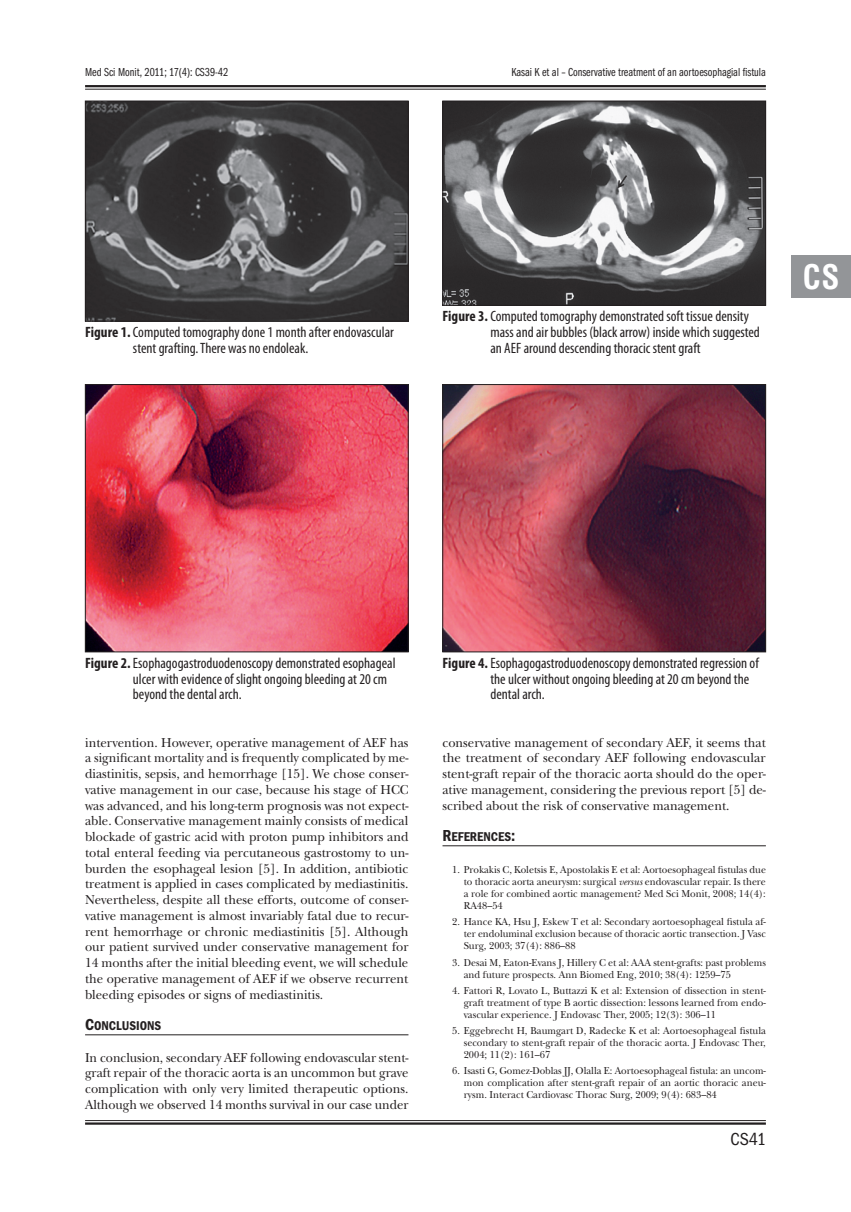
<style>
.page{position:relative;width:851px;height:1212px;background:#fff}
.page>*{position:absolute;margin:0;border:0;box-sizing:border-box;transform-origin:0 0}
.t1{font:33px "Swis 721 Cn EU Bold";color:#fff}
.M1_Pagina_Right{font:18px "Franklin Got Itc TOT Boo Con";color:#231f20}
.MSM_Rycina_tytul{font:condensed 15px/15.8px "Myriad Pro";color:#231f20}
.MSM_Body{font:13.5px/15.8px "New Baskerville";color:#231f20;text-align:justify;scale:.95 1}
.MSM_Body-2{font:13.5px/15.8px "New Baskerville";color:#231f20;text-align:justify;scale:.94 1}
.MSM_Headline_1{font:13.2px "Franklin Got Itc TOT Dem Con SC800";color:#231f20}
.MSM_Referencje_Tytul{font:13.2px "Franklin Got Itc TOT Dem Con SC800";color:#231f20}
.M1_Right{font:12px "Franklin Got Itc TOT Boo Com";color:#231f20}
.M1_Left{font:12px "Franklin Got Itc TOT Boo Com";color:#231f20}
.MSM_Referencje_punkt{font:10.5px/12px "New Baskerville";color:#231f20;text-align:justify;scale:.95 1}
.MSM_Referencje_punkt-2{font:10.5px/12px "New Baskerville";color:#231f20;text-align:justify;scale:.94 1}
.s1{font-weight:700}
.s2{font-size:16.5px}
.s3{font-style:italic}
</style>
<div class="page">
<hr style="left:85px;top:1034px;width:323px;height:1px;background:#231f20">
<hr style="left:442px;top:845px;width:323px;height:1px;background:#231f20">
<img style="left:87px;top:103px;width:319px;height:216px">
<div style="left:85px;top:101px;width:323px;height:220px;border:1px solid #231f20"></div>
<img style="left:444px;top:103px;width:319px;height:201px">
<div style="left:442px;top:101px;width:323px;height:205px;border:1px solid #231f20"></div>
<img style="left:87px;top:386px;width:319px;height:264px">
<div style="left:85px;top:384px;width:323px;height:268px;border:1px solid #231f20"></div>
<img style="left:444px;top:386px;width:319px;height:264px">
<div style="left:442px;top:384px;width:323px;height:268px;border:1px solid #231f20"></div>
<hr style="left:85px;top:85px;width:680px;height:2px;background:#231f20">
<hr style="left:85px;top:89px;width:680px;height:1px;background:#231f20">
<hr style="left:85px;top:1120px;width:680px;height:1px;background:#231f20">
<hr style="left:85px;top:1122px;width:680px;height:3px;background:#231f20">
<div style="left:791px;top:255px;width:59px;height:43px;background:#939598"></div>
<p class="M1_Left" style="left:85px;top:66px;width:145px">Med Sci Monit, 2011; 17(4): CS39-42</p>
<p class="M1_Right" style="left:511px;top:66px;width:256px">Kasai K et al – Conservative treatment of an aortoesophagial fistula</p>
<p class="MSM_Rycina_tytul" style="left:133px;top:324px;width:262px;text-indent:-48px"><span class="s1">Figure 1.</span> Computed tomography done 1 month after endovascular stent grafting. There was no endoleak.</p>
<p class="MSM_Rycina_tytul" style="left:490px;top:308px;width:271px;text-indent:-48px"><span class="s1">Figure 3.</span> Computed tomography demonstrated soft tissue density mass and air bubbles (black arrow) inside which suggested an AEF around descending thoracic stent graft</p>
<p class="t1" style="left:802px;top:257px;width:38px">CS</p>
<p class="MSM_Rycina_tytul" style="left:133px;top:655px;width:264px;text-indent:-48px"><span class="s1">Figure 2.</span> Esophagogastroduodenoscopy demonstrated esophageal ulcer with evidence of slight ongoing bleeding at 20 cm beyond the dental arch.</p>
<p class="MSM_Rycina_tytul" style="left:490px;top:655px;width:270px;text-indent:-48px"><span class="s1">Figure 4.</span> Esophagogastroduodenoscopy demonstrated regression of the ulcer without ongoing bleeding at 20 cm beyond the dental arch.</p>
<p class="MSM_Body" style="left:85px;top:734px;width:342px">intervention. However, operative management of AEF has a significant mortality and is frequently complicated by me&shy;diastinitis, sepsis, and hemorrhage [15]. We chose conser&shy;vative management in our case, because his stage of HCC was advanced, and his long-term prognosis was not expect&shy;able. Conservative management mainly consists of medical blockade of gastric acid with proton pump inhibitors and total enteral feeding via percutaneous gastrostomy to un&shy;burden the esophageal lesion [5]. In addition, antibiotic treatment is applied in cases complicated by mediastinitis.<br>Nevertheless, despite all these efforts, outcome of conser&shy;vative management is almost invariably fatal due to recur&shy;rent hemorrhage or chronic mediastinitis [5]. Although our patient survived under conservative management for 14 months after the initial bleeding event, we will schedule the operative management of AEF if we observe recurrent bleeding episodes or signs of mediastinitis.</p>
<p class="MSM_Headline_1" style="left:85px;top:1018px;width:78px"><span class="s2">C</span>ONCLUSIONS</p>
<p class="MSM_Body-2" style="left:85px;top:1049px;width:345px">In conclusion, secondary AEF following endovascular stent&shy;graft repair of the thoracic aorta is an uncommon but grave complication with only very limited therapeutic options.<br>Although we observed 14 months survival in our case under</p>
<p class="MSM_Body" style="left:442px;top:734px;width:342px">conservative management of secondary AEF, it seems that the treatment of secondary AEF following endovascular stent-graft repair of the thoracic aorta should do the oper&shy;ative management, considering the previous report [5] de&shy;scribed about the risk of conservative management.</p>
<p class="MSM_Referencje_Tytul" style="left:442px;top:829px;width:74px"><span class="s2">R</span>EFERENCES<span class="s2">:</span></p>
<p class="MSM_Referencje_punkt-2" style="left:463px;top:864px;width:323px;text-indent:-12px">1. Prokakis C, Koletsis E, Apostolakis E et al: Aortoesophageal fistulas due to thoracic aorta aneurysm: surgical <span class="s3">versus</span> endovascular repair. Is there a role for combined aortic management? Med Sci Monit, 2008; 14(4):<br>RA48–54</p>
<p class="MSM_Referencje_punkt" style="left:463px;top:916px;width:319px;text-indent:-12px">2. Hance KA, Hsu J, Eskew T et al: Secondary aortoesophageal fistula af&shy;ter endoluminal exclusion because of thoracic aortic transection. J Vasc Surg, 2003; 37(4): 886–88</p>
<p class="MSM_Referencje_punkt" style="left:463px;top:956px;width:320px;text-indent:-12px">3. Desai M, Eaton-Evans J, Hillery C et al: AAA stent-grafts: past problems and future prospects. Ann Biomed Eng, 2010; 38(4): 1259–75</p>
<p class="MSM_Referencje_punkt" style="left:463px;top:984px;width:319px;text-indent:-12px">4. Fattori R, Lovato L, Buttazzi K et al: Extension of dissection in stent&shy;graft treatment of type B aortic dissection: lessons learned from endo&shy;vascular experience. J Endovasc Ther, 2005; 12(3): 306–11</p>
<p class="MSM_Referencje_punkt" style="left:463px;top:1025px;width:319px;text-indent:-12px">5. Eggebrecht H, Baumgart D, Radecke K et al: Aortoesophageal fistula secondary to stent-graft repair of the thoracic aorta. J Endovasc Ther, 2004; 11(2): 161–67</p>
<p class="MSM_Referencje_punkt-2" style="left:463px;top:1065px;width:323px;text-indent:-12px">6. Isasti G, Gomez-Doblas JJ, Olalla E: Aortoesophageal fistula: an uncom&shy;mon complication after stent-graft repair of an aortic thoracic aneu&shy;rysm. Interact Cardiovasc Thorac Surg, 2009; 9(4): 683–84</p>
<p class="M1_Pagina_Right" style="left:730px;top:1129px;width:37px">CS41</p>
</div>
